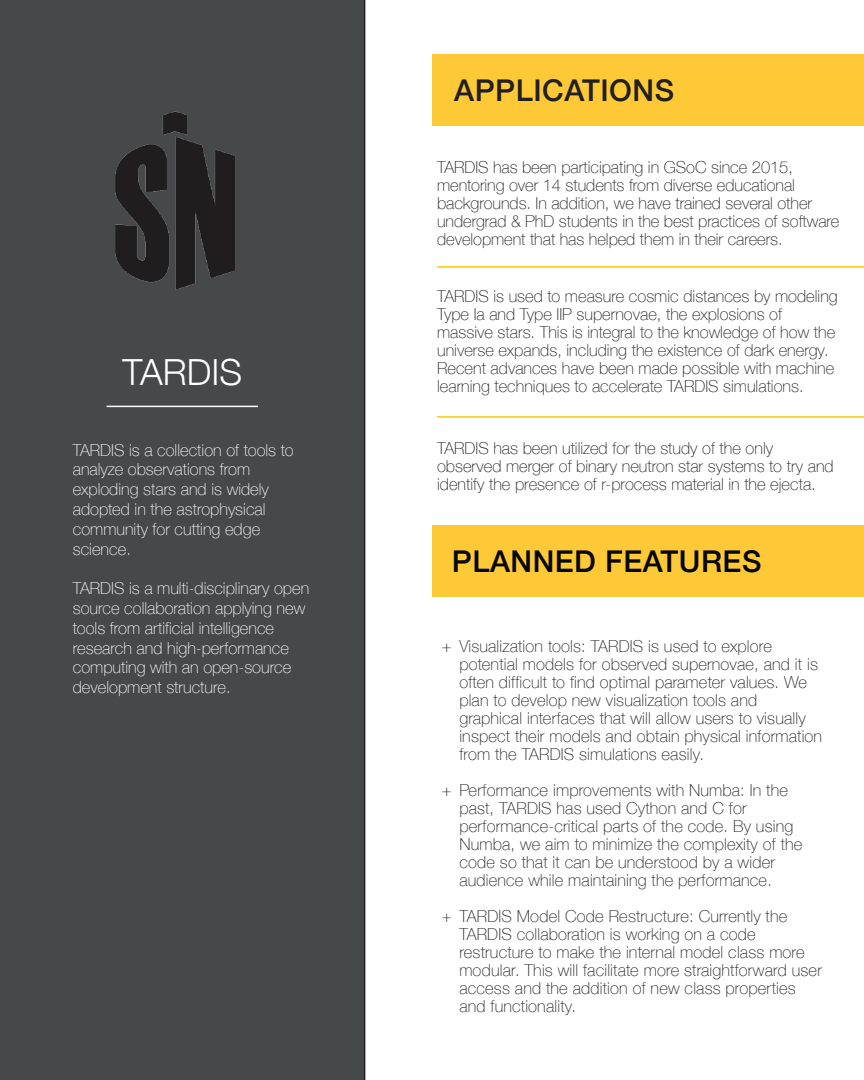
<style>
.page{position:relative;width:864px;height:1080px;background:#fff}
.page>*{position:absolute;margin:0;border:0;box-sizing:border-box;transform-origin:0 0}
.t1{font:300 36px "Helvetica Neue";color:#fff}
.t2{font:500 30px "Helvetica Neue";letter-spacing:.015em;color:#060705}
.t3{font:500 30px "Helvetica Neue";letter-spacing:.015em;color:#231f20}
.t4{font:100 16.5px/18px "Helvetica Neue";letter-spacing:.005em;color:#231f20}
.t5{font:100 16.5px/19.8px "Helvetica Neue";color:#fdfefe}
</style>
<div class="page">
<div style="left:432px;top:526px;width:432px;height:71px;background:#fec936"></div>
<div style="left:432px;top:54px;width:432px;height:71px;background:#fec936"></div>
<div style="left:0;top:0;width:365px;height:1080px;background:#464849"></div>
<hr style="left:437px;top:266px;width:427px;height:2px;background:#f7ca11">
<hr style="left:437px;top:416px;width:427px;height:2px;background:#f7ca11">
<img style="left:73px;top:97px;width:206px;height:207px">
<hr style="left:107px;top:406px;width:151px;height:1px;background:#fff">
<h1 class="t1" style="left:123px;top:343px;width:121px">TARDIS</h1>
<p class="t5" style="left:73px;top:439px;width:222px">TARDIS is a collection of tools to analyze observations from exploding stars and is widely adopted in the astrophysical community for cutting edge science.</p>
<p class="t5" style="left:73px;top:578px;width:238px">TARDIS is a multi-disciplinary open source collaboration applying new tools from artificial intelligence research and high-performance computing with an open-source development structure.</p>
<h2 class="t3" style="left:454px;top:66px;width:221px">APPLICATIONS</h2>
<p class="t4" style="left:437px;top:157px;width:404px">TARDIS has been participating in GSoC since 2015, mentoring over 14 students from diverse educational backgrounds. In addition, we have trained several other undergrad &amp; PhD students in the best practices of software development that has helped them in their careers.</p>
<p class="t4" style="left:437px;top:287px;width:402px">TARDIS is used to measure cosmic distances by modeling Type Ia and Type IIP supernovae, the explosions of massive stars. This is integral to the knowledge of how the universe expands, including the existence of dark energy.<br>Recent advances have been made possible with machine learning techniques to accelerate TARDIS simulations.</p>
<p class="t4" style="left:437px;top:438px;width:398px">TARDIS has been utilized for the study of the only observed merger of binary neutron star systems to try and identify the presence of r-process material in the ejecta.</p>
<h2 class="t2" style="left:452px;top:538px;width:311px">PLANNED FEATURES</h2>
<p class="t4" style="left:459px;top:637px;width:364px;text-indent:-18px">+ Visualization tools: TARDIS is used to explore potential models for observed supernovae, and it is often difficult to find optimal parameter values. We plan to develop new visualization tools and graphical interfaces that will allow users to visually inspect their models and obtain physical information from the TARDIS simulations easily.</p>
<p class="t4" style="left:459px;top:781px;width:345px;text-indent:-18px">+ Performance improvements with Numba: In the past, TARDIS has used Cython and C for performance-critical parts of the code. By using Numba, we aim to minimize the complexity of the code so that it can be understood by a wider audience while maintaining the performance.</p>
<p class="t4" style="left:459px;top:907px;width:364px;text-indent:-18px">+ TARDIS Model Code Restructure: Currently the TARDIS collaboration is working on a code restructure to make the internal model class more modular. This will facilitate more straightforward user access and the addition of new class properties and functionality.</p>
</div>
